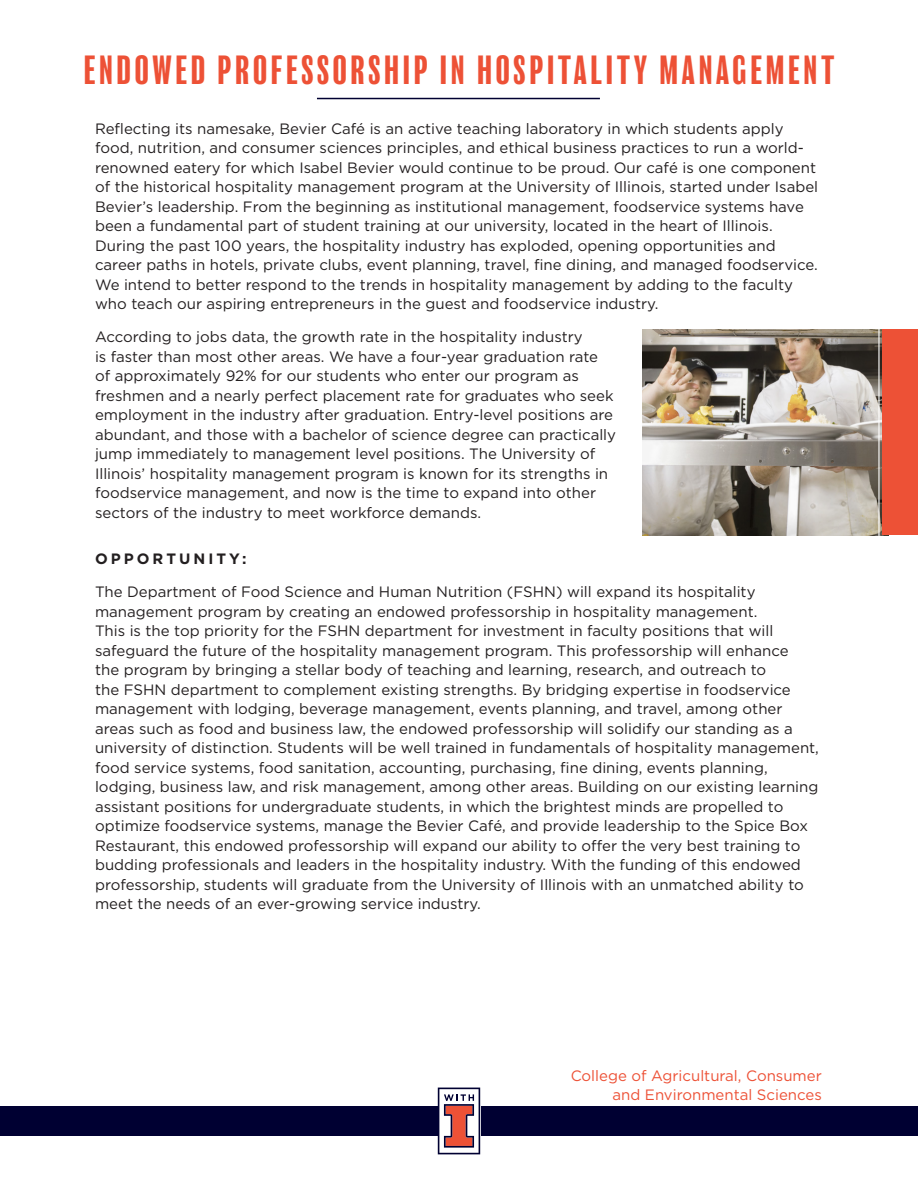
<style>
.page{position:relative;width:918px;height:1188px;background:#fff}
.page>*{position:absolute;margin:0;border:0;box-sizing:border-box;transform-origin:0 0}
.Heading{font:condensed 37.5px "Balboa";letter-spacing:.1em;color:#ed5136}
.Text{font:15px/19.5px "Gotham HTF";color:#231f20}
.Text-2{font:15px/19.5px "Gotham HTF";color:#ed5136;text-align:right}
.Subheads{font:700 15px "Gotham HTF";letter-spacing:.2em;color:#231f20}
</style>
<div class="page">
<div style="left:0;top:1106px;width:918px;height:30px;background:#000032"></div>
<svg style="left:438px;top:1088px;width:42px;height:66px"></svg>
<hr style="left:317px;top:98px;width:283px;height:1px;background:#000032">
<img style="left:643px;top:330px;width:240px;height:205px">
<hr style="left:878px;top:276px;width:2px;height:433px;background:#fff">
<div style="left:883px;top:330px;width:35px;height:205px;background:#ed5136"></div>
<p class="Heading" style="left:84px;top:51px;width:752px">ENDOWED PROFESSORSHIP IN HOSPITALITY MANAGEMENT</p>
<p class="Text" style="left:95px;top:119px;width:725px">Reflecting its namesake, Bevier Café is an active teaching laboratory in which students apply food, nutrition, and consumer sciences principles, and ethical business practices to run a world&shy;renowned eatery for which Isabel Bevier would continue to be proud. Our café is one component of the historical hospitality management program at the University of Illinois, started under Isabel Bevier’s leadership. From the beginning as institutional management, foodservice systems have been a fundamental part of student training at our university, located in the heart of Illinois.<br>During the past 100 years, the hospitality industry has exploded, opening opportunities and career paths in hotels, private clubs, event planning, travel, fine dining, and managed foodservice.<br>We intend to better respond to the trends in hospitality management by adding to the faculty who teach our aspiring entrepreneurs in the guest and foodservice industry.</p>
<p class="Text" style="left:95px;top:327px;width:523px">According to jobs data, the growth rate in the hospitality industry<br>is faster than most other areas. We have a four-year graduation rate of approximately 92% for our students who enter our program as freshmen and a nearly perfect placement rate for graduates who seek employment in the industry after graduation. Entry-level positions are abundant, and those with a bachelor of science degree can practically jump immediately to management level positions. The University of Illinois’ hospitality management program is known for its strengths in foodservice management, and now is the time to expand into other sectors of the industry to meet workforce demands.</p>
<p class="Subheads" style="left:95px;top:550px;width:153px">OPPORTUNITY:</p>
<p class="Text" style="left:95px;top:582px;width:725px">The Department of Food Science and Human Nutrition (FSHN) will expand its hospitality management program by creating an endowed professorship in hospitality management.<br>This is the top priority for the FSHN department for investment in faculty positions that will safeguard the future of the hospitality management program. This professorship will enhance<br>the program by bringing a stellar body of teaching and learning, research, and outreach to<br>the FSHN department to complement existing strengths. By bridging expertise in foodservice management with lodging, beverage management, events planning, and travel, among other areas such as food and business law, the endowed professorship will solidify our standing as a university of distinction. Students will be well trained in fundamentals of hospitality management, food service systems, food sanitation, accounting, purchasing, fine dining, events planning, lodging, business law, and risk management, among other areas. Building on our existing learning assistant positions for undergraduate students, in which the brightest minds are propelled to optimize foodservice systems, manage the Bevier Café, and provide leadership to the Spice Box Restaurant, this endowed professorship will expand our ability to offer the very best training to budding professionals and leaders in the hospitality industry. With the funding of this endowed professorship, students will graduate from the University of Illinois with an unmatched ability to meet the needs of an ever-growing service industry.</p>
<p class="Text-2" style="left:571px;top:1065px;width:253px">College of Agricultural, Consumer and Environmental Sciences</p>
</div>
